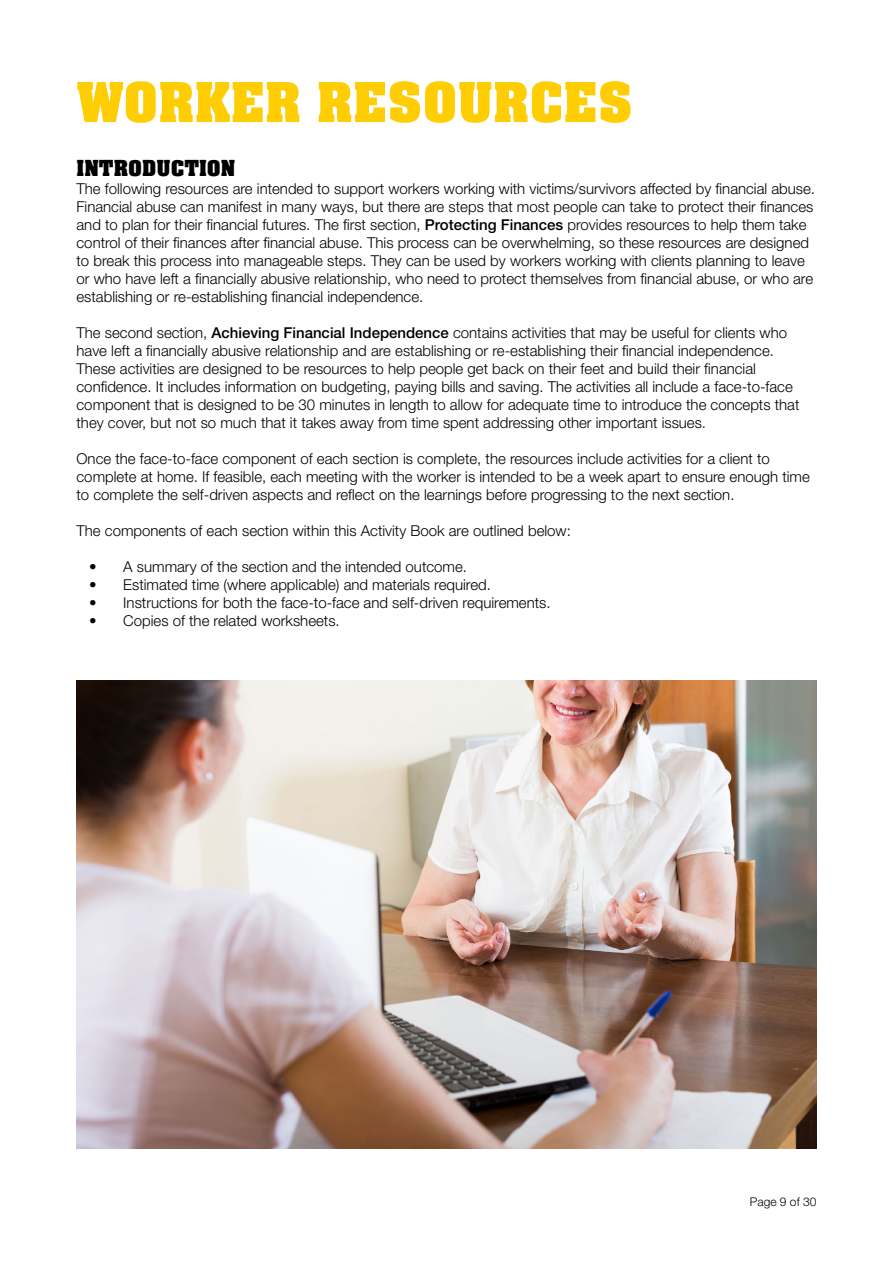
<style>
.page{position:relative;width:893px;height:1263px;background:#fff}
.page>*{position:absolute;margin:0;border:0;box-sizing:border-box;transform-origin:0 0}
.t1{font:700 60px "Aachen Com";color:#ffcd03}
.t2{font:700 24px "Aachen Com";color:#000}
.t3{font:300 15px/18px "Helvetica Neue LT Std";color:#000}
.t4{font:300 12px "Helvetica Neue LT Std";color:#000}
.s1{font-weight:500}
</style>
<div class="page">
<img style="left:77px;top:680px;width:739px;height:468px">
<h1 class="t1" style="left:77px;top:69px;width:558px">WORKER RESOURCES</h1>
<h2 class="t2" style="left:77px;top:155px;width:161px">INTRODUCTION</h2>
<p class="t3" style="left:77px;top:179px;width:740px">The following resources are intended to support workers working with victims/survivors affected by financial abuse.<br>Financial abuse can manifest in many ways, but there are steps that most people can take to protect their finances and to plan for their financial futures. The first section, <span class="s1">Protecting Finances</span> provides resources to help them take control of their finances after financial abuse. This process can be overwhelming, so these resources are designed to break this process into manageable steps. They can be used by workers working with clients planning to leave or who have left a financially abusive relationship, who need to protect themselves from financial abuse, or who are establishing or re-establishing financial independence.</p>
<p class="t3" style="left:77px;top:323px;width:724px">The second section, <span class="s1">Achieving Financial Independence</span> contains activities that may be useful for clients who have left a financially abusive relationship and are establishing or re-establishing their financial independence.<br>These activities are designed to be resources to help people get back on their feet and build their financial confidence. It includes information on budgeting, paying bills and saving. The activities all include a face-to-face component that is designed to be 30 minutes in length to allow for adequate time to introduce the concepts that they cover, but not so much that it takes away from time spent addressing other important issues.</p>
<p class="t3" style="left:77px;top:449px;width:735px">Once the face-to-face component of each section is complete, the resources include activities for a client to complete at home. If feasible, each meeting with the worker is intended to be a week apart to ensure enough time to complete the self-driven aspects and reflect on the learnings before progressing to the next section.</p>
<p class="t3" style="left:77px;top:521px;width:496px">The components of each section within this Activity Book are outlined below:</p>
<p class="t3" style="left:89px;top:557px;width:379px">• A summary of the section and the intended outcome.</p>
<p class="t3" style="left:89px;top:575px;width:403px">• Estimated time (where applicable) and materials required.</p>
<p class="t3" style="left:89px;top:593px;width:463px">• Instructions for both the face-to-face and self-driven requirements.</p>
<p class="t3" style="left:89px;top:611px;width:252px">• Copies of the related worksheets.</p>
<p class="t4" style="left:750px;top:1194px;width:68px">Page 9 of 30</p>
</div>
